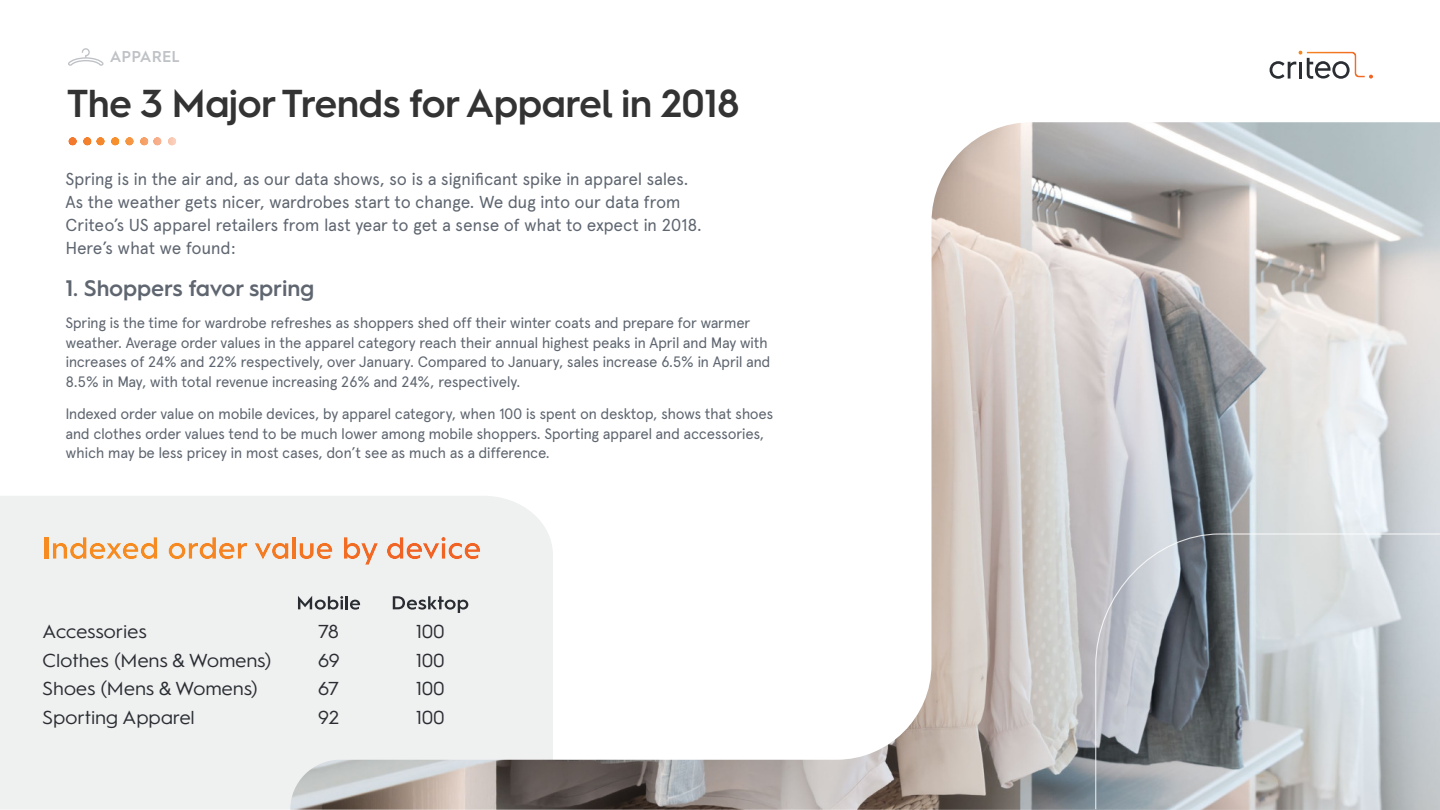
<style>
.page{position:relative;width:1440px;height:810px;background:#fff}
.page>*{position:absolute;margin:0;border:0;box-sizing:border-box;transform-origin:0 0}
.t1{font:600 39px "Hurme Geometric Sans 1";letter-spacing:-.02em;color:#333}
.t2{font:600 22.5px "Hurme Geometric Sans 1";letter-spacing:-.01em;color:#5f6670}
.t3{font:18.75px/28.6px "Hurme Geometric Sans 1";letter-spacing:-.015em;color:#2a2e33;text-align:justify;scale:1.06 1}
.t4{font:17.25px/23.2px "Apercu Pro";letter-spacing:-.02em;color:#5f6670}
.t5{font:600 15.75px "Hurme Geometric Sans 1";color:#bfc2c6}
.t6{font:15px/19.5px "Apercu Pro";letter-spacing:-.03em;color:#5f6670}
</style>
<div class="page">
<svg style="left:68px;top:137px;width:9px;height:9px"></svg>
<svg style="left:83px;top:137px;width:9px;height:9px"></svg>
<svg style="left:96px;top:137px;width:9px;height:9px"></svg>
<svg style="left:111px;top:137px;width:9px;height:9px"></svg>
<svg style="left:125px;top:137px;width:9px;height:9px"></svg>
<svg style="left:140px;top:137px;width:9px;height:9px"></svg>
<svg style="left:153px;top:137px;width:9px;height:9px"></svg>
<svg style="left:168px;top:137px;width:9px;height:9px"></svg>
<svg style="left:1270px;top:50px;width:103px;height:29px"></svg>
<svg style="left:68px;top:48px;width:36px;height:18px"></svg>
<div style="left:0;top:496px;width:290px;height:313px;background:#eff0f0"></div>
<hr style="left:44px;top:537px;width:4px;height:22px;background:#f68c21">
<svg style="left:53px;top:537px;width:104px;height:22px"></svg>
<svg style="left:169px;top:537px;width:78px;height:22px"></svg>
<svg style="left:255px;top:543px;width:33px;height:17px"></svg>
<img style="left:290px;top:122px;width:1150px;height:688px">
<svg style="left:1095px;top:533px;width:345px;height:276px;background:#b1b6ba"></svg>
<svg style="left:298px;top:596px;width:62px;height:14px"></svg>
<svg style="left:393px;top:596px;width:75px;height:17px"></svg>
<p class="t5" style="left:110px;top:50px;width:71px">APPAREL</p>
<h1 class="t1" style="left:67px;top:88px;width:674px">The 3 Major Trends for Apparel in 2018</h1>
<p class="t4" style="left:66px;top:165px;width:638px">Spring is in the air and, as our data shows, so is a significant spike in apparel sales.<br>As the weather gets nicer, wardrobes start to change. We dug into our data from Criteo’s US apparel retailers from last year to get a sense of what to expect in 2018.<br>Here’s what we found:</p>
<h2 class="t2" style="left:66px;top:280px;width:250px">1. Shoppers favor spring</h2>
<p class="t6" style="left:66px;top:312px;width:707px">Spring is the time for wardrobe refreshes as shoppers shed off their winter coats and prepare for warmer weather. Average order values in the apparel category reach their annual highest peaks in April and May with increases of 24% and 22% respectively, over January. Compared to January, sales increase 6.5% in April and 8.5% in May, with total revenue increasing 26% and 24%, respectively.</p>
<p class="t6" style="left:66px;top:403px;width:709px">Indexed order value on mobile devices, by apparel category, when 100 is spent on desktop, shows that shoes and clothes order values tend to be much lower among mobile shoppers. Sporting apparel and accessories, which may be less pricey in most cases, don’t see as much as a difference.</p>
<p class="t3" style="left:42px;top:618px;width:218px;text-align:left">Accessories<br>Clothes (Mens &amp; Womens)<br>Shoes (Mens &amp; Womens)<br>Sporting Apparel</p>
<p class="t3" style="left:318px;top:618px;width:23px">78<br>69<br>67<br>92</p>
<p class="t3" style="left:416px;top:618px;width:29px">100<br>100<br>100<br>100</p>
</div>
